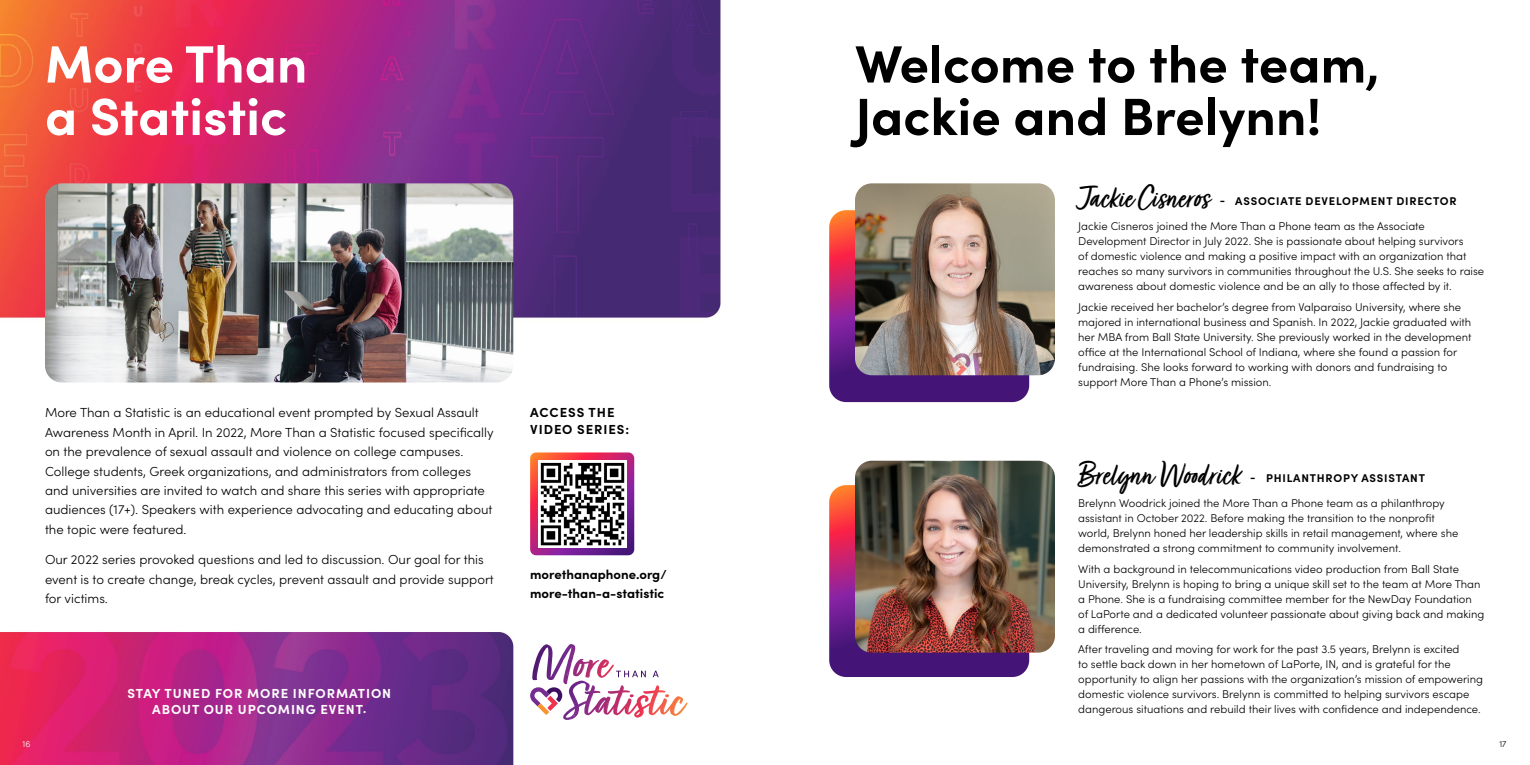
<style>
.page{position:relative;width:1530px;height:765px;background:#fff}
.page>*{position:absolute;margin:0;border:0;box-sizing:border-box;transform-origin:0 0}
.t1{font:700 52.5px/52.5px "Sofia Pro";color:#000}
.t2{font:700 52.5px/52.5px "Sofia Pro";color:#fff}
.t3{font:35px "Turbinado Pro";color:#000}
.t4{font:300 13.12px/19.4px "Sofia Pro";color:#000}
.t5{font:700 13.12px/16.2px "Sofia Pro";letter-spacing:.07em;color:#fff;text-align:center}
.t6{font:700 13.12px/19.4px "Sofia Pro";color:#000}
.t7{font:700 13.12px/16.2px "Sofia Pro";letter-spacing:.07em;color:#000}
.t8{font:300 11.25px/15px "Sofia Pro";color:#000}
.t9{font:700 11.25px "Sofia Pro";letter-spacing:.07em;color:#000}
.t10{font:300 8.75px "Sofia Pro";color:#fff}
.t11{font:300 8.75px "Sofia Pro";color:#000}
</style>
<div class="page">
<img style="left:0;top:0;width:1041px;height:765px">
<svg style="left:829px;top:210px;width:200px;height:192px;background:#792675"></svg>
<svg style="left:829px;top:485px;width:200px;height:192px;background:#7b2675"></svg>
<img style="left:855px;top:183px;width:200px;height:192px">
<img style="left:855px;top:461px;width:200px;height:192px">
<img style="left:45px;top:183px;width:468px;height:199px">
<svg style="left:530px;top:452px;width:104px;height:103px;background:#b73874"></svg>
<img style="left:538px;top:460px;width:88px;height:88px">
<svg style="left:653px;top:671px;width:6px;height:6px"></svg>
<svg style="left:530px;top:644px;width:116px;height:76px"></svg>
<h1 class="t2" style="left:45px;top:34px;width:264px">More Than a Statistic</h1>
<h1 class="t1" style="left:855px;top:34px;width:526px">Welcome to the team,<br>Jackie and Brelynn!</h1>
<p class="t4" style="left:45px;top:402px;width:450px">More Than a Statistic is an educational event prompted by Sexual Assault Awareness Month in April. In 2022, More Than a Statistic focused specifically on the prevalence of sexual assault and violence on college campuses.<br>College students, Greek organizations, and administrators from colleges and universities are invited to watch and share this series with appropriate audiences (17+). Speakers with experience advocating and educating about the topic were featured.</p>
<p class="t4" style="left:45px;top:549px;width:450px">Our 2022 series provoked questions and led to discussion. Our goal for this event is to create change, break cycles, prevent assault and provide support for victims.</p>
<p class="t5" style="left:128px;top:684px;width:265px">STAY TUNED FOR MORE INFORMATION<br>ABOUT OUR UPCOMING EVENT.</p>
<p class="t7" style="left:530px;top:404px;width:100px">ACCESS THE<br>VIDEO SERIES:</p>
<p class="t6" style="left:530px;top:564px;width:138px">morethanaphone.org/ more-than-a-statistic</p>
<h2 class="t3" style="left:1078px;top:179px;width:133px">Jackie Cisneros</h2>
<p class="t9" style="left:1220px;top:193px;width:238px">- ASSOCIATE DEVELOPMENT DIRECTOR</p>
<p class="t8" style="left:1078px;top:218px;width:408px">Jackie Cisneros joined the More Than a Phone team as the Associate Development Director in July 2022. She is passionate about helping survivors<br>of domestic violence and making a positive impact with an organization that reaches so many survivors in communities throughout the U.S. She seeks to raise awareness about domestic violence and be an ally to those affected by it.</p>
<p class="t8" style="left:1078px;top:299px;width:395px">Jackie received her bachelor’s degree from Valparaiso University, where she majored in international business and Spanish. In 2022, Jackie graduated with her MBA from Ball State University. She previously worked in the development office at the International School of Indiana, where she found a passion for fundraising. She looks forward to working with donors and fundraising to support More Than a Phone’s mission.</p>
<h2 class="t3" style="left:1078px;top:456px;width:164px">Brelynn Woodrick</h2>
<p class="t9" style="left:1250px;top:469px;width:176px">- PHILANTHROPY ASSISTANT</p>
<p class="t8" style="left:1078px;top:495px;width:382px">Brelynn Woodrick joined the More Than a Phone team as a philanthropy assistant in October 2022. Before making the transition to the nonprofit world, Brelynn honed her leadership skills in retail management, where she demonstrated a strong commitment to community involvement.</p>
<p class="t8" style="left:1078px;top:560px;width:408px">With a background in telecommunications video production from Ball State University, Brelynn is hoping to bring a unique skill set to the team at More Than a Phone. She is a fundraising committee member for the NewDay Foundation of LaPorte and a dedicated volunteer passionate about giving back and making a difference.</p>
<p class="t8" style="left:1078px;top:641px;width:406px">After traveling and moving for work for the past 3.5 years, Brelynn is excited<br>to settle back down in her hometown of LaPorte, IN, and is grateful for the opportunity to align her passions with the organization’s mission of empowering domestic violence survivors. Brelynn is committed to helping survivors escape dangerous situations and rebuild their lives with confidence and independence.</p>
<p class="t10" style="left:23px;top:737px;width:9px">16</p>
<p class="t11" style="left:1499px;top:737px;width:9px">17</p>
</div>
